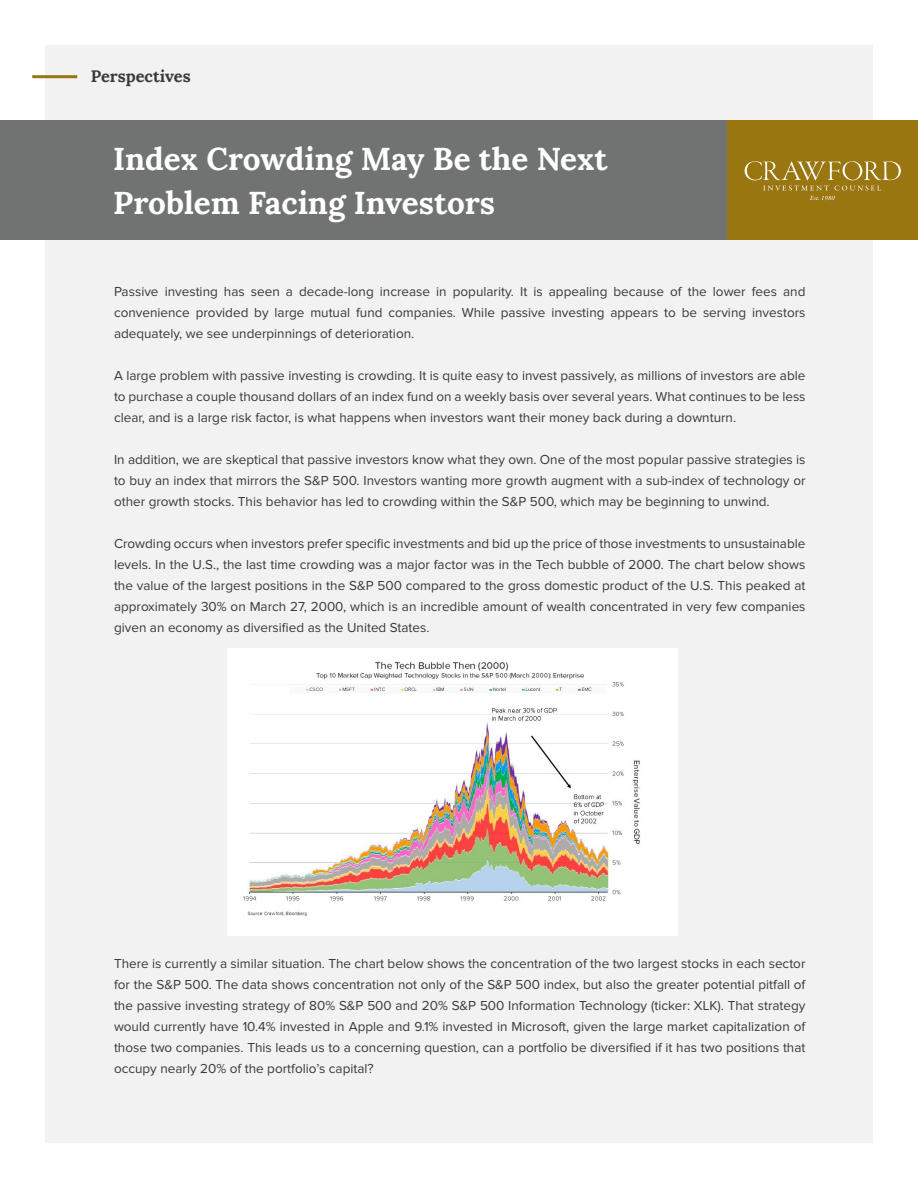
<style>
.page{position:relative;width:918px;height:1188px;background:#fff}
.page>*{position:absolute;margin:0;border:0;box-sizing:border-box;transform-origin:0 0}
.t1{font:700 31.5px "Lora";color:#fff}
.t2{font:700 16.5px "Lora";color:#373a36}
.t3{font:13.5px/21px "Proxima Nova";color:#373a36;text-align:justify}
</style>
<div class="page">
<div style="left:45px;top:45px;width:828px;height:1098px;background:#f2f2f2"></div>
<hr style="left:32px;top:75px;width:45px;height:3px;background:#9a7611">
<div style="left:0;top:120px;width:918px;height:120px;background:#707372"></div>
<div style="left:728px;top:120px;width:190px;height:120px;background:#9a7611"></div>
<svg style="left:745px;top:161px;width:156px;height:39px"></svg>
<img style="left:227px;top:648px;width:450px;height:288px">
<p class="t2" style="left:91px;top:65px;width:102px">Perspectives</p>
<p class="t1" style="left:113px;top:139px;width:496px">Index Crowding May Be the Next</p>
<p class="t1" style="left:113px;top:182px;width:384px">Problem Facing Investors</p>
<p class="t3" style="left:114px;top:281px;width:693px">Passive investing has seen a decade-long increase in popularity. It is appealing because of the lower fees and convenience provided by large mutual fund companies. While passive investing appears to be serving investors adequately, we see underpinnings of deterioration.</p>
<p class="t3" style="left:114px;top:365px;width:693px">A large problem with passive investing is crowding. It is quite easy to invest passively, as millions of investors are able to purchase a couple thousand dollars of an index fund on a weekly basis over several years. What continues to be less clear, and is a large risk factor, is what happens when investors want their money back during a downturn.</p>
<p class="t3" style="left:114px;top:449px;width:693px">In addition, we are skeptical that passive investors know what they own. One of the most popular passive strategies is to buy an index that mirrors the S&amp;P 500. Investors wanting more growth augment with a sub-index of technology or other growth stocks. This behavior has led to crowding within the S&amp;P 500, which may be beginning to unwind.</p>
<p class="t3" style="left:114px;top:533px;width:693px">Crowding occurs when investors prefer specific investments and bid up the price of those investments to unsustainable levels. In the U.S., the last time crowding was a major factor was in the Tech bubble of 2000. The chart below shows the value of the largest positions in the S&amp;P 500 compared to the gross domestic product of the U.S. This peaked at approximately 30% on March 27, 2000, which is an incredible amount of wealth concentrated in very few companies given an economy as diversified as the United States.</p>
<p class="t3" style="left:114px;top:953px;width:693px">There is currently a similar situation. The chart below shows the concentration of the two largest stocks in each sector for the S&amp;P 500. The data shows concentration not only of the S&amp;P 500 index, but also the greater potential pitfall of the passive investing strategy of 80% S&amp;P 500 and 20% S&amp;P 500 Information Technology (ticker: XLK). That strategy would currently have 10.4% invested in Apple and 9.1% invested in Microsoft, given the large market capitalization of those two companies. This leads us to a concerning question, can a portfolio be diversified if it has two positions that occupy nearly 20% of the portfolio’s capital?</p>
</div>
